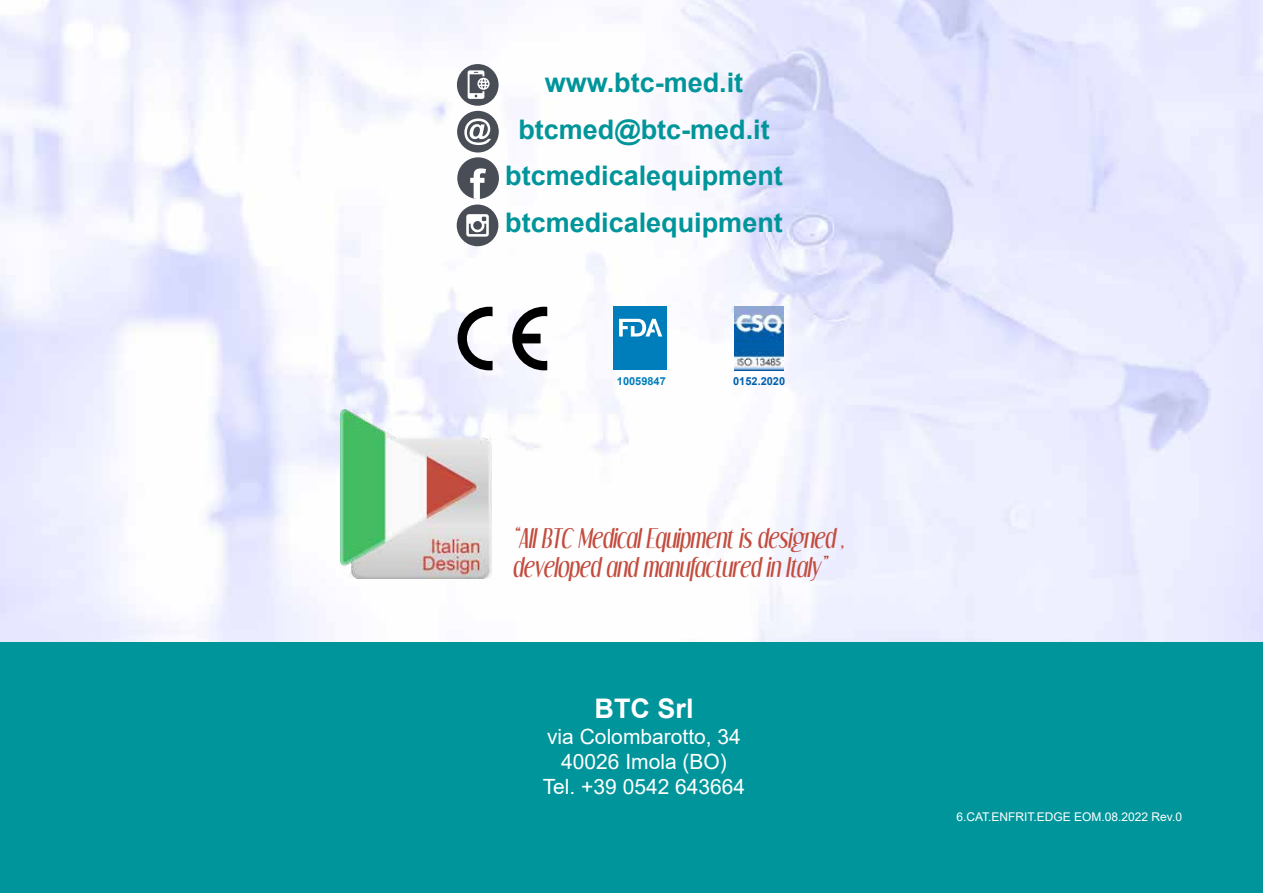
<style>
.page{position:relative;width:1263px;height:893px;background:#fff}
.page>*{position:absolute;margin:0;border:0;box-sizing:border-box;transform-origin:0 0}
.t1{font:700 27px/46.8px "Arial";color:#00959a;text-align:center}
.t2{font:700 27px "Arial";color:#fff}
.t3{font:italic 24px/28.8px "Dream Orphans";color:#c24c3e}
.t4{font:21px/25.2px "Arial";color:#fff;text-align:center}
.t5{font:12px "Arial";color:#fff}
.t6{font:700 10.95px "Arial";color:#005fac}
.t7{font:700 10.95px "Arial";color:#007dbb}
</style>
<div class="page">
<img style="left:0;top:0;width:1263px;height:642px">
<div style="left:0;top:642px;width:1263px;height:251px;background:#00959a"></div>
<div style="left:457px;top:205px;width:41px;height:41px;background:#494d56;border-radius:50%"></div>
<svg style="left:466px;top:214px;width:23px;height:23px"></svg>
<div style="left:457px;top:64px;width:42px;height:42px;background:#494d56;border-radius:50%"></div>
<svg style="left:468px;top:70px;width:22px;height:29px"></svg>
<div style="left:457px;top:111px;width:42px;height:42px;background:#494d56;border-radius:50%"></div>
<svg style="left:464px;top:118px;width:27px;height:27px"></svg>
<svg style="left:457px;top:157px;width:42px;height:42px"></svg>
<div style="left:614px;top:307px;width:53px;height:63px;background:#007dbb"></div>
<svg style="left:619px;top:319px;width:43px;height:18px"></svg>
<svg style="left:458px;top:307px;width:34px;height:63px"></svg>
<svg style="left:512px;top:307px;width:35px;height:63px"></svg>
<img style="left:735px;top:307px;width:49px;height:63px">
<img style="left:340px;top:409px;width:151px;height:169px">
<p class="t1" style="left:505px;top:59px;width:279px">www.btc-med.it btcmed@btc-med.it btcmedicalequipment btcmedicalequipment</p>
<p class="t7" style="left:617px;top:373px;width:50px">10059847</p>
<p class="t6" style="left:733px;top:373px;width:53px">0152.2020</p>
<p class="t3" style="left:512px;top:524px;width:333px">“All BTC Medical Equipment is designed , developed and manufactured in Italy”</p>
<p class="t2" style="left:594px;top:690px;width:101px">BTC Srl</p>
<p class="t4" style="left:543px;top:723px;width:204px">via Colombarotto, 34<br>40026 Imola (BO)<br>Tel. +39 0542 643664</p>
<p class="t5" style="left:956px;top:809px;width:227px">6.CAT.ENFRIT.EDGE EOM.08.2022 Rev.0</p>
</div>
